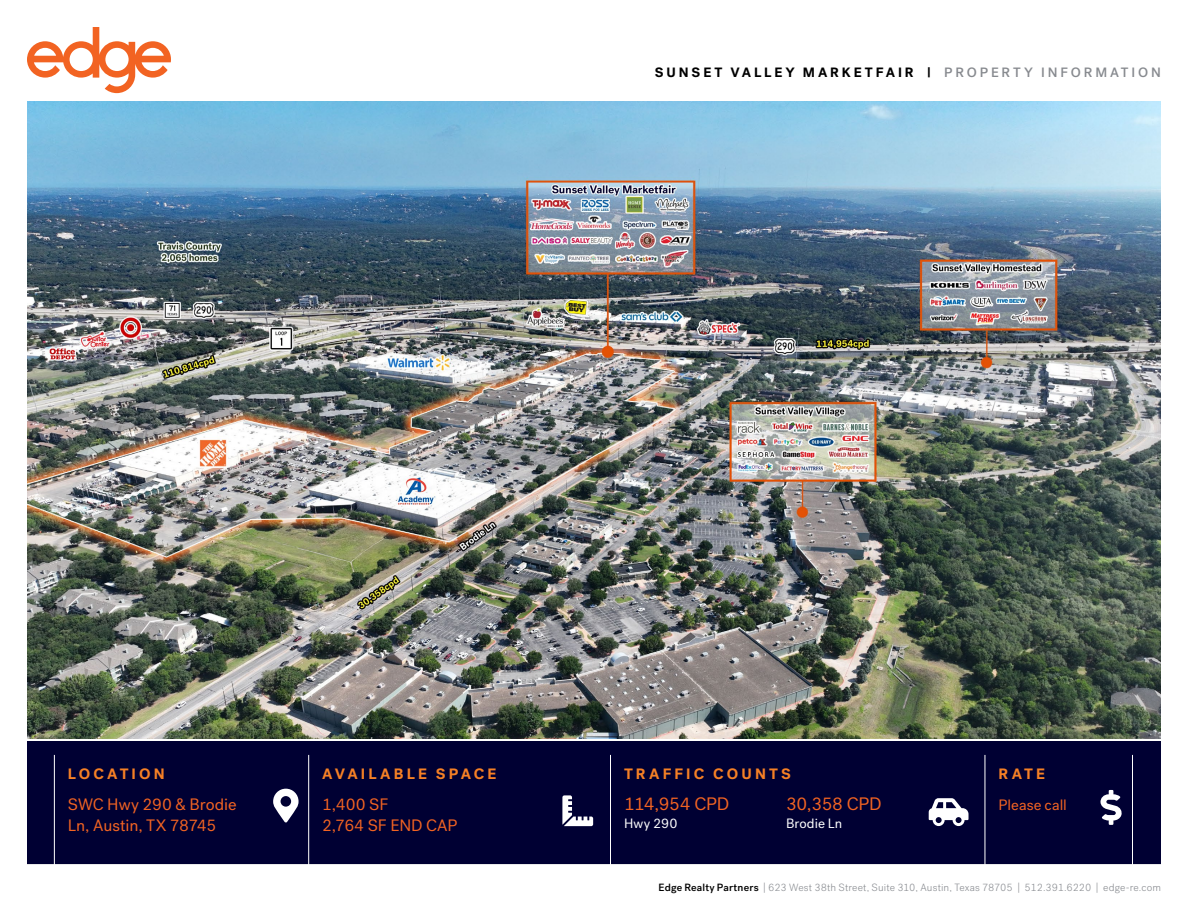
<style>
.page{position:relative;width:1188px;height:918px;background:#fff}
.page>*{position:absolute;margin:0;border:0;box-sizing:border-box;transform-origin:0 0}
.t1{font:18px "Post Grotesk";letter-spacing:-.02em;color:#f26322}
.t2{font:16.5px/21px "Post Grotesk";color:#f26322}
.t3{font:700 15px "Post Grotesk";letter-spacing:.205em;color:#f58025}
.t4{font:15px "Post Grotesk";letter-spacing:.005em;color:#f26322}
.t5{font:700 13.5px "Post Grotesk";letter-spacing:.21em;color:#000}
.t6{font:13.5px "Post Grotesk";letter-spacing:.01em;color:#fff}
.t7{font:300 10.5px "Post Grotesk";letter-spacing:.01em;color:#878a8f}
.s1{font-weight:500;color:#878a8f}
.s2{font-weight:500;color:#000}
</style>
<div class="page">
<svg style="left:27px;top:27px;width:144px;height:66px"></svg>
<hr style="left:27px;top:864px;width:1134px;height:1px;background:#d1d3d4">
<img style="left:27px;top:102px;width:1134px;height:637px">
<div style="left:27px;top:741px;width:1134px;height:123px;background:#003"></div>
<hr style="left:54px;top:755px;width:1px;height:118px;background:#fff">
<hr style="left:308px;top:755px;width:1px;height:118px;background:#fff">
<hr style="left:610px;top:755px;width:1px;height:118px;background:#fff">
<hr style="left:985px;top:755px;width:1px;height:118px;background:#fff">
<hr style="left:1132px;top:755px;width:1px;height:118px;background:#fff">
<svg style="left:273px;top:789px;width:26px;height:34px"></svg>
<svg style="left:562px;top:795px;width:31px;height:31px"></svg>
<svg style="left:929px;top:798px;width:40px;height:28px"></svg>
<svg style="left:1100px;top:790px;width:22px;height:35px"></svg>
<p class="t5" style="left:655px;top:63px;width:508px">SUNSET VALLEY MARKETFAIR | <span class="s1">PROPERTY INFORMATION</span></p>
<h3 class="t3" style="left:68px;top:764px;width:98px">LOCATION</h3>
<h2 class="t2" style="left:68px;top:794px;width:170px">SWC Hwy 290 &amp; Brodie<br>Ln, Austin, TX 78745</h2>
<h3 class="t3" style="left:322px;top:765px;width:176px">AVAILABLE SPACE</h3>
<h2 class="t2" style="left:322px;top:794px;width:137px">1,400 SF<br>2,764 SF END CAP</h2>
<h3 class="t3" style="left:624px;top:764px;width:169px">TRAFFIC COUNTS</h3>
<h1 class="t1" style="left:624px;top:793px;width:107px">114,954 CPD</h1>
<h1 class="t1" style="left:786px;top:793px;width:97px">30,358 CPD</h1>
<p class="t6" style="left:624px;top:816px;width:55px">Hwy 290</p>
<p class="t6" style="left:786px;top:816px;width:58px">Brodie Ln</p>
<h3 class="t3" style="left:998px;top:764px;width:48px">RATE</h3>
<h3 class="t4" style="left:998px;top:796px;width:70px">Please call</h3>
<p class="t7" style="left:659px;top:881px;width:504px"><span class="s2">Edge Realty Partners</span> | 623 West 38th Street, Suite 310, Austin, Texas 78705 | 512.391.6220 | edge-re.com</p>
</div>
